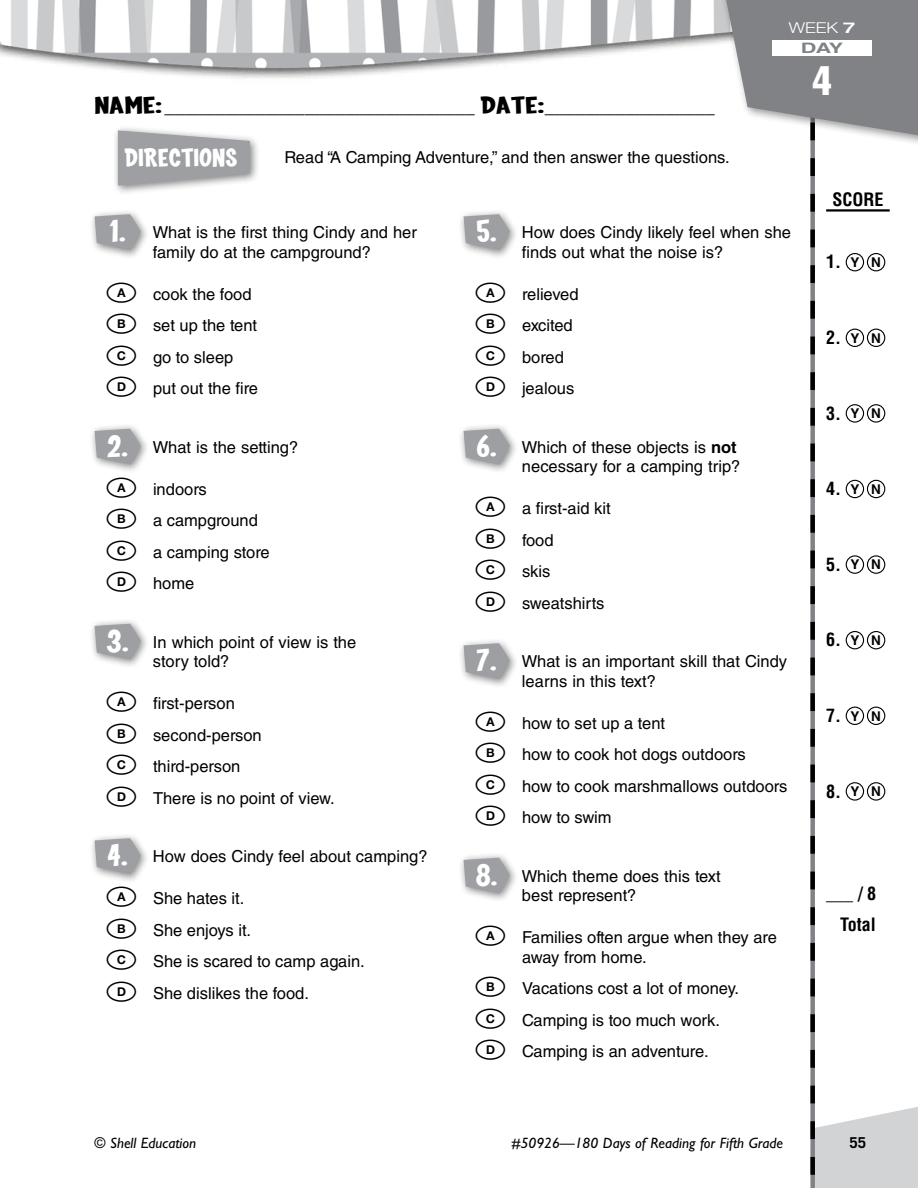
<style>
.page{position:relative;width:918px;height:1188px;background:#fff}
.page>*{position:absolute;margin:0;border:0;box-sizing:border-box;transform-origin:0 0}
.t1{font:40.5px "Helvetica LT Std Comp";color:#fff}
.t2{font:700 25.5px "Coop";color:#fff;scale:1.4 1}
.t3{font:18px "Helvetica LT Std";color:#000}
.t4{font:700 condensed 18px/30.6px "Helvetica LT Std";color:#000;text-align:right}
.t5{font:16.5px/31.5px "Helvetica LT Std";color:#000}
.t6{font:italic 15px "Gill Sans Std";color:#000}
.t7{font:300 15px "Helvetica Neue LT Std";color:#fff;scale:1.2 1}
.t8{font:700 15px "Trade Gothic LT Std";color:#000}
.t9{font:700 14.4px "Helvetica LT Std";color:#808285;scale:1.5 1}
.s1{font-family:"Coop";font-weight:700;font-size:24px}
.s2{font-weight:500;font-stretch:expanded}
.s3{font-family:"Coop";font-weight:700;font-size:30px;color:#fff}
.s4{font-weight:700}
.s5{font-stretch:normal;font-size:13.5px}
</style>
<div class="page">
<img style="left:0;top:0;width:719px;height:78px">
<div style="left:112px;top:125px;width:148px;height:71px;background:#000;opacity:.5"></div>
<svg style="left:118px;top:130px;width:132px;height:56px"></svg>
<div style="left:719px;top:0;width:199px;height:148px;background:#000;opacity:.4"></div>
<svg style="left:723px;top:0;width:195px;height:1188px"></svg>
<div style="left:772px;top:40px;width:100px;height:16px;background:#fff"></div>
<div style="left:89px;top:209px;width:62px;height:51px;background:#000;opacity:.5"></div>
<svg style="left:95px;top:214px;width:46px;height:36px"></svg>
<div style="left:89px;top:423px;width:62px;height:51px;background:#000;opacity:.5"></div>
<svg style="left:95px;top:429px;width:46px;height:36px"></svg>
<div style="left:89px;top:618px;width:62px;height:51px;background:#000;opacity:.5"></div>
<svg style="left:95px;top:624px;width:46px;height:36px"></svg>
<div style="left:89px;top:833px;width:62px;height:51px;background:#000;opacity:.5"></div>
<svg style="left:95px;top:838px;width:46px;height:36px"></svg>
<div style="left:458px;top:209px;width:62px;height:51px;background:#000;opacity:.5"></div>
<svg style="left:464px;top:214px;width:46px;height:36px"></svg>
<div style="left:458px;top:423px;width:62px;height:51px;background:#000;opacity:.5"></div>
<svg style="left:464px;top:429px;width:46px;height:36px"></svg>
<div style="left:458px;top:638px;width:62px;height:51px;background:#000;opacity:.5"></div>
<svg style="left:464px;top:643px;width:46px;height:36px"></svg>
<div style="left:458px;top:852px;width:62px;height:51px;background:#000;opacity:.5"></div>
<svg style="left:464px;top:858px;width:46px;height:36px"></svg>
<p class="t3" style="left:94px;top:97px;width:622px"><span class="s1">NAME:</span>_______________________________ <span class="s1">DATE:</span>_________________</p>
<h2 class="t2" style="left:124px;top:144px;width:82px">DIRECTIONS</h2>
<p class="t5" style="left:284px;top:142px;width:447px">Read “A Camping Adventure,” and then answer the questions.</p>
<p class="t7" style="left:789px;top:19px;width:57px">WEEK <span class="s2">7</span></p>
<p class="t9" style="left:801px;top:40px;width:30px">DAY</p>
<h1 class="t1" style="left:813px;top:55px;width:20px">4</h1>
<p class="t4" style="left:832px;top:184px;width:53px">SCORE</p>
<p class="t5" style="left:110px;top:223px;width:309px;line-height:19.5px;text-align:center"><span class="s3">1.</span> What is the first thing Cindy and her family do at the campground?</p>
<p class="t5" style="left:153px;top:278px;width:107px">cook the food set up the tent go to sleep put out the fire</p>
<p class="t5" style="left:107px;top:431px;width:193px"><span class="s3">2.</span> What is the setting?</p>
<p class="t5" style="left:153px;top:473px;width:118px">indoors<br>a campground a camping store home</p>
<p class="t5" style="left:153px;top:632px;width:205px;line-height:19.5px;text-indent:-46px"><span class="s3">3.</span> In which point of view is the story told?</p>
<p class="t5" style="left:153px;top:688px;width:183px">first-person second-person third-person<br>There is no point of view.</p>
<p class="t5" style="left:108px;top:841px;width:321px"><span class="s3">4.</span> How does Cindy feel about camping?</p>
<p class="t5" style="left:153px;top:883px;width:213px">She hates it.<br>She enjoys it.<br>She is scared to camp again.<br>She dislikes the food.</p>
<p class="t5" style="left:522px;top:223px;width:271px;line-height:19.5px;text-indent:-46px"><span class="s3">5.</span> How does Cindy likely feel when she finds out what the noise is?</p>
<p class="t5" style="left:522px;top:278px;width:58px">relieved excited bored jealous</p>
<p class="t5" style="left:476px;top:437px;width:266px;line-height:19.5px;text-align:right"><span class="s3">6.</span> Which of these objects is <span class="s4">not </span>necessary for a camping trip?</p>
<p class="t5" style="left:522px;top:493px;width:90px">a first-aid kit food<br>skis sweatshirts</p>
<p class="t5" style="left:522px;top:652px;width:267px;line-height:19.5px;text-indent:-45px"><span class="s3">7.</span> What is an important skill that Cindy learns in this text?</p>
<p class="t5" style="left:522px;top:707px;width:267px">how to set up a tent<br>how to cook hot dogs outdoors<br>how to cook marshmallows outdoors how to swim</p>
<p class="t5" style="left:522px;top:866px;width:200px;line-height:19.5px;text-indent:-46px"><span class="s3">8.</span> Which theme does this text best represent?</p>
<p class="t5" style="left:522px;top:928px;width:256px;line-height:19.5px">Families often argue when they are away from home.</p>
<p class="t5" style="left:522px;top:973px;width:218px">Vacations cost a lot of money.<br>Camping is too much work.<br>Camping is an adventure.</p>
<p class="t4" style="left:826px;top:246px;width:56px">1. <span class="s5">Y N</span></p>
<p class="t4" style="left:826px;top:322px;width:56px">2. <span class="s5">Y N</span></p>
<p class="t4" style="left:826px;top:398px;width:56px">3. <span class="s5">Y N</span></p>
<p class="t4" style="left:826px;top:473px;width:56px">4. <span class="s5">Y N</span></p>
<p class="t4" style="left:826px;top:549px;width:56px">5. <span class="s5">Y N</span></p>
<p class="t4" style="left:826px;top:624px;width:56px">6. <span class="s5">Y N</span></p>
<p class="t4" style="left:826px;top:700px;width:56px">7. <span class="s5">Y N</span></p>
<p class="t4" style="left:826px;top:776px;width:56px">8. <span class="s5">Y N</span></p>
<p class="t4" style="left:826px;top:878px;width:52px">___ / 8<br>Total</p>
<p class="t6" style="left:94px;top:1134px;width:103px">© Shell Education</p>
<p class="t6" style="left:512px;top:1134px;width:273px">#50926—180 Days of Reading for Fifth Grade</p>
<p class="t8" style="left:849px;top:1133px;width:18px">55</p>
</div>
